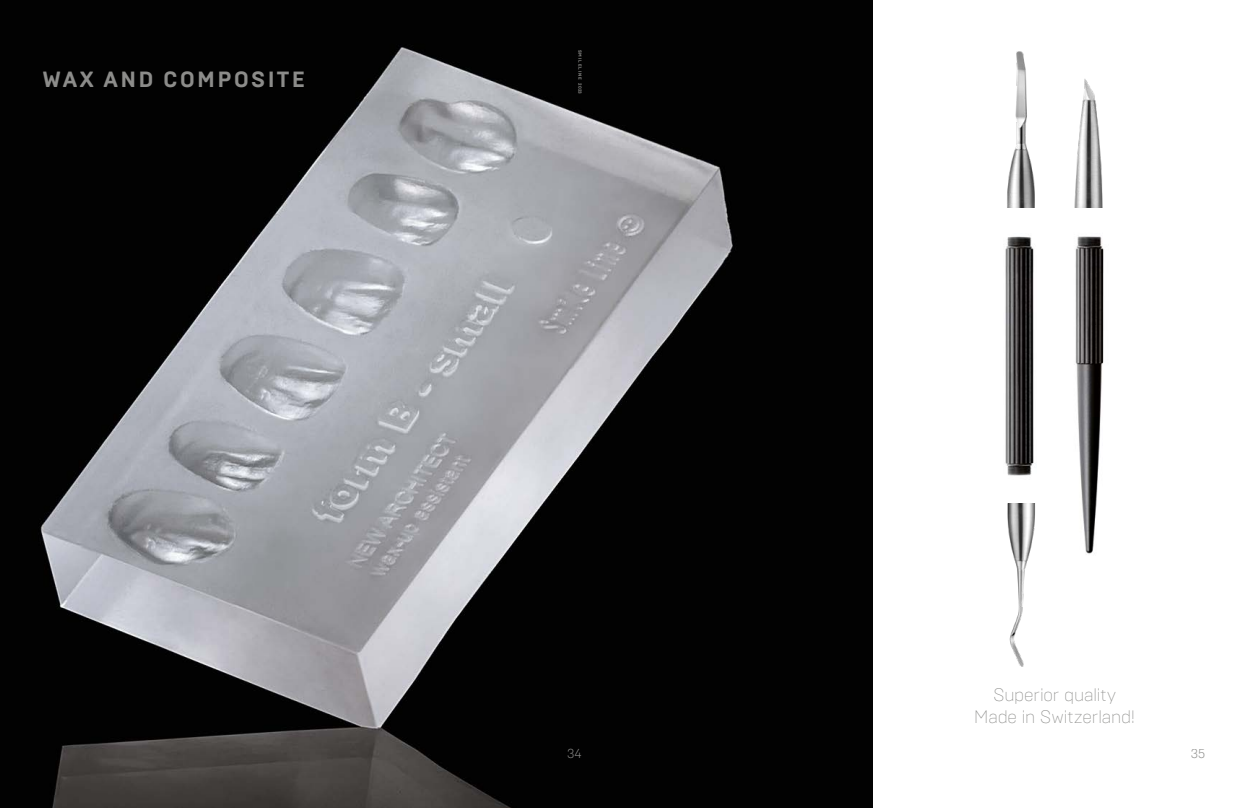
<style>
.page{position:relative;width:1248px;height:808px;background:#fff}
.page>*{position:absolute;margin:0;border:0;box-sizing:border-box;transform-origin:0 0}
.t1{font:700 22px "Brutal Type";letter-spacing:.1em;color:#8c8c8a}
.t2{font:200 18px/21.6px "Brutal Type";letter-spacing:-.01em;color:#8c8c8a;text-align:center}
.t3{font:300 13px "Brutal Type";color:#8c8c8a}
.t4{font:700 4.5px "Brutal Type";letter-spacing:.2em;color:#8c8c8a}
</style>
<div class="page">
<img style="left:0;top:0;width:872px;height:808px">
<img style="left:1005px;top:236px;width:29px;height:240px">
<img style="left:1075px;top:236px;width:29px;height:318px">
<img style="left:1074px;top:79px;width:29px;height:128px">
<img style="left:1007px;top:51px;width:28px;height:156px">
<img style="left:1007px;top:503px;width:28px;height:164px">
<p class="t1" style="left:43px;top:66px;width:264px">WAX AND COMPOSITE</p>
<p class="t4" style="left:582px;top:50px;width:46px;rotate:90deg">SMILELINE 2023</p>
<p class="t2" style="left:974px;top:684px;width:162px">Superior quality<br>Made in Switzerland!</p>
<p class="t3" style="left:567px;top:746px;width:16px">34</p>
<p class="t3" style="left:1190px;top:746px;width:16px">35</p>
</div>
